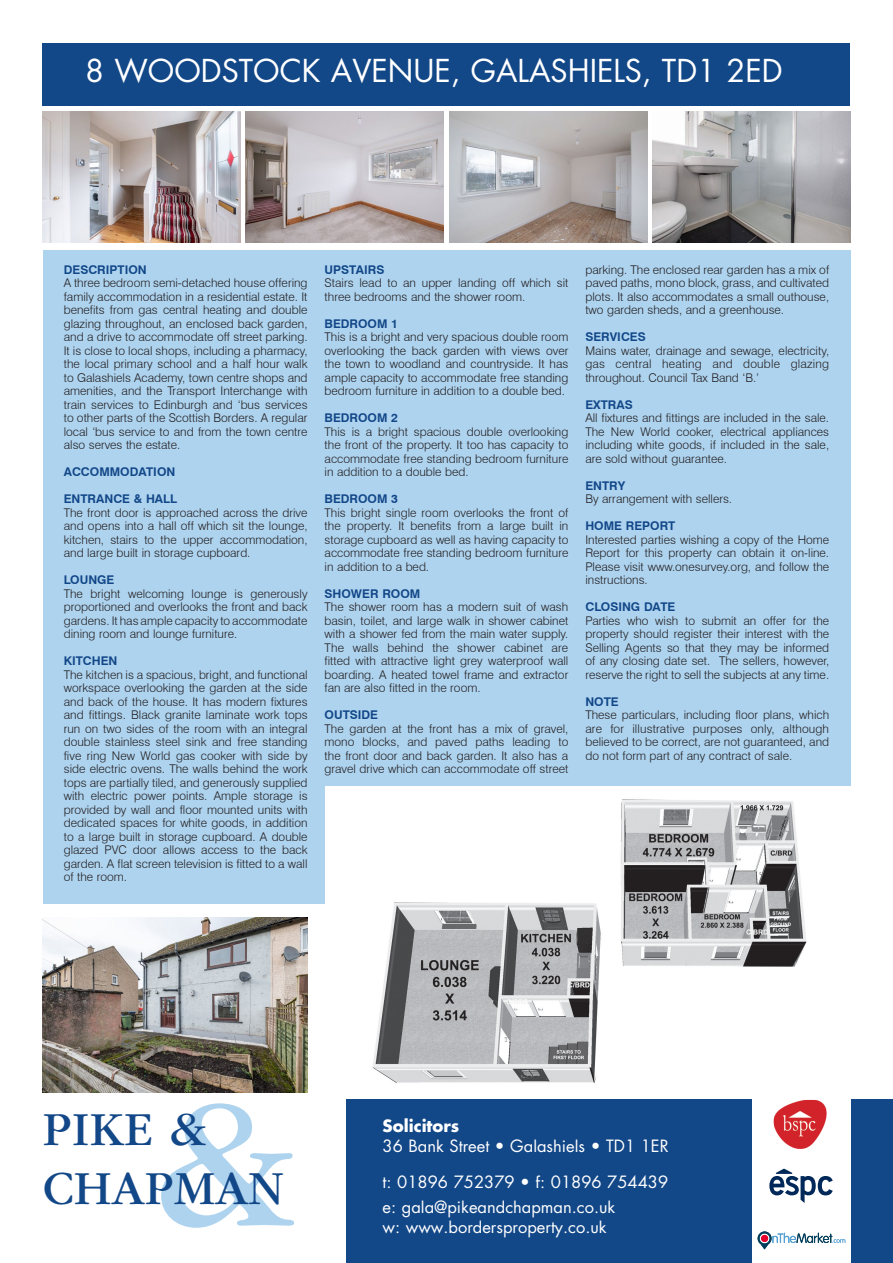
<style>
.page{position:relative;width:893px;height:1263px;background:#fff}
.page>*{position:absolute;margin:0;border:0;box-sizing:border-box;transform-origin:0 0}
.t1{font:190.5px "ITC Garamond Std";color:#aed3ef}
.t2{font:49.35px "ITC Garamond Std";color:#124788}
._1{font:30.75px "Futura";color:#fff}
.t3{font:16.5px "Futura";color:#fff}
.t4{font:700 16.5px "Futura";color:#fff}
.F6_Body_Text{font:300 12px/13.5px "Swiss 721 BT";color:#231f20;text-align:justify}
.F7_Headings{font:700 12px "Swiss 721 BT";color:#124788}
</style>
<div class="page">
<div style="left:43px;top:250px;width:807px;height:654px;background:#aed3ef"></div>
<div style="left:43px;top:43px;width:807px;height:62px;background:#124788"></div>
<div style="left:347px;top:1099px;width:546px;height:164px;background:#124788"></div>
<div style="left:752px;top:1096px;width:98px;height:167px;background:#fff"></div>
<svg style="left:769px;top:1168px;width:64px;height:35px"></svg>
<img style="left:773px;top:1099px;width:54px;height:49px">
<svg style="left:758px;top:1231px;width:87px;height:18px"></svg>
<div style="left:761px;top:1235px;width:7px;height:7px;background:#e3032c;border-radius:50%"></div>
<img style="left:43px;top:112px;width:197px;height:131px">
<img style="left:43px;top:917px;width:265px;height:176px">
<img style="left:246px;top:112px;width:198px;height:131px">
<img style="left:449px;top:112px;width:198px;height:131px">
<div style="left:325px;top:787px;width:525px;height:306px;background:#fff"></div>
<img style="left:372px;top:799px;width:435px;height:284px">
<img style="left:653px;top:112px;width:197px;height:131px">
<p class="_1" style="left:85px;top:51px;width:699px">8 WOODSTOCK AVENUE, GALASHIELS, TD1 2ED</p>
<p class="F7_Headings" style="left:64px;top:262px;width:84px">DESCRIPTION</p>
<p class="F6_Body_Text" style="left:64px;top:276px;width:245px">A three bedroom semi-detached house offering family accommodation in a residential estate. It benefits from gas central heating and double glazing throughout, an enclosed back garden, and a drive to accommodate off street parking.<br>It is close to local shops, including a pharmacy, the local primary school and a half hour walk to Galashiels Academy, town centre shops and amenities, and the Transport Interchange with train services to Edinburgh and ‘bus services to other parts of the Scottish Borders. A regular local ‘bus service to and from the town centre also serves the estate.</p>
<p class="F7_Headings" style="left:64px;top:464px;width:113px">ACCOMMODATION</p>
<p class="F7_Headings" style="left:64px;top:491px;width:115px">ENTRANCE &amp; HALL</p>
<p class="F6_Body_Text" style="left:64px;top:505px;width:245px">The front door is approached across the drive and opens into a hall off which sit the lounge, kitchen, stairs to the upper accommodation, and large built in storage cupboard.</p>
<p class="F7_Headings" style="left:64px;top:572px;width:52px">LOUNGE</p>
<p class="F6_Body_Text" style="left:64px;top:586px;width:245px">The bright welcoming lounge is generously proportioned and overlooks the front and back gardens. It has ample capacity to accommodate dining room and lounge furniture.</p>
<p class="F7_Headings" style="left:64px;top:653px;width:55px">KITCHEN</p>
<p class="F6_Body_Text" style="left:64px;top:667px;width:245px">The kitchen is a spacious, bright, and functional workspace overlooking the garden at the side and back of the house. It has modern fixtures and fittings. Black granite laminate work tops run on two sides of the room with an integral double stainless steel sink and free standing five ring New World gas cooker with side by side electric ovens. The walls behind the work tops are partially tiled, and generously supplied with electric power points. Ample storage is provided by wall and floor mounted units with dedicated spaces for white goods, in addition to a large built in storage cupboard. A double glazed PVC door allows access to the back garden. A flat screen television is fitted to a wall of the room.</p>
<p class="F7_Headings" style="left:325px;top:262px;width:61px">UPSTAIRS</p>
<p class="F6_Body_Text" style="left:325px;top:276px;width:245px">Stairs lead to an upper landing off which sit three bedrooms and the shower room.</p>
<p class="F7_Headings" style="left:325px;top:316px;width:75px">BEDROOM 1</p>
<p class="F6_Body_Text" style="left:325px;top:330px;width:245px">This is a bright and very spacious double room overlooking the back garden with views over the town to woodland and countryside. It has ample capacity to accommodate free standing bedroom furniture in addition to a double bed.</p>
<p class="F7_Headings" style="left:325px;top:410px;width:75px">BEDROOM 2</p>
<p class="F6_Body_Text" style="left:325px;top:424px;width:245px">This is a bright spacious double overlooking the front of the property. It too has capacity to accommodate free standing bedroom furniture in addition to a double bed.</p>
<p class="F7_Headings" style="left:325px;top:491px;width:75px">BEDROOM 3</p>
<p class="F6_Body_Text" style="left:325px;top:505px;width:245px">This bright single room overlooks the front of the property. It benefits from a large built in storage cupboard as well as having capacity to accommodate free standing bedroom furniture in addition to a bed.</p>
<p class="F7_Headings" style="left:325px;top:586px;width:97px">SHOWER ROOM</p>
<p class="F6_Body_Text" style="left:325px;top:600px;width:245px">The shower room has a modern suit of wash basin, toilet, and large walk in shower cabinet with a shower fed from the main water supply.<br>The walls behind the shower cabinet are fitted with attractive light grey waterproof wall boarding. A heated towel frame and extractor fan are also fitted in the room.</p>
<p class="F7_Headings" style="left:325px;top:707px;width:55px">OUTSIDE</p>
<p class="F6_Body_Text" style="left:325px;top:721px;width:245px">The garden at the front has a mix of gravel, mono blocks, and paved paths leading to the front door and back garden. It also has a gravel drive which can accommodate off street</p>
<p class="F6_Body_Text" style="left:585px;top:262px;width:245px">parking. The enclosed rear garden has a mix of paved paths, mono block, grass, and cultivated plots. It also accommodates a small outhouse, two garden sheds, and a greenhouse.</p>
<p class="F7_Headings" style="left:585px;top:329px;width:62px">SERVICES</p>
<p class="F6_Body_Text" style="left:585px;top:343px;width:245px">Mains water, drainage and sewage, electricity, gas central heating and double glazing throughout. Council Tax Band ‘B.’</p>
<p class="F7_Headings" style="left:585px;top:397px;width:49px">EXTRAS</p>
<p class="F6_Body_Text" style="left:585px;top:411px;width:245px">All fixtures and fittings are included in the sale.<br>The New World cooker, electrical appliances including white goods, if included in the sale, are sold without guarantee.</p>
<p class="F7_Headings" style="left:585px;top:478px;width:41px">ENTRY</p>
<p class="F6_Body_Text" style="left:585px;top:492px;width:148px">By arrangement with sellers.</p>
<p class="F7_Headings" style="left:585px;top:518px;width:92px">HOME REPORT</p>
<p class="F6_Body_Text" style="left:585px;top:532px;width:245px">Interested parties wishing a copy of the Home Report for this property can obtain it on-line.<br>Please visit www.onesurvey.org, and follow the instructions.</p>
<p class="F7_Headings" style="left:585px;top:599px;width:91px">CLOSING DATE</p>
<p class="F6_Body_Text" style="left:585px;top:613px;width:245px">Parties who wish to submit an offer for the property should register their interest with the Selling Agents so that they may be informed of any closing date set. The sellers, however, reserve the right to sell the subjects at any time.</p>
<p class="F7_Headings" style="left:585px;top:694px;width:35px">NOTE</p>
<p class="F6_Body_Text" style="left:585px;top:708px;width:245px">These particulars, including floor plans, which are for illustrative purposes only, although believed to be correct, are not guaranteed, and do not form part of any contract of sale.</p>
<p class="t1" style="left:157px;top:1061px;width:140px">&amp;</p>
<p class="t2" style="left:43px;top:1103px;width:165px">PIKE &amp;</p>
<p class="t2" style="left:43px;top:1162px;width:243px">CHAPMAN</p>
<p class="t4" style="left:383px;top:1114px;width:78px">Solicitors</p>
<p class="t3" style="left:383px;top:1135px;width:288px">36 Bank Street • Galashiels • TD1 1ER</p>
<p class="t3" style="left:383px;top:1171px;width:287px">t: 01896 752379 • f: 01896 754439</p>
<p class="t3" style="left:383px;top:1196px;width:234px">e: gala@pikeandchapman.co.uk</p>
<p class="t3" style="left:383px;top:1216px;width:226px">w: www.bordersproperty.co.uk</p>
</div>
